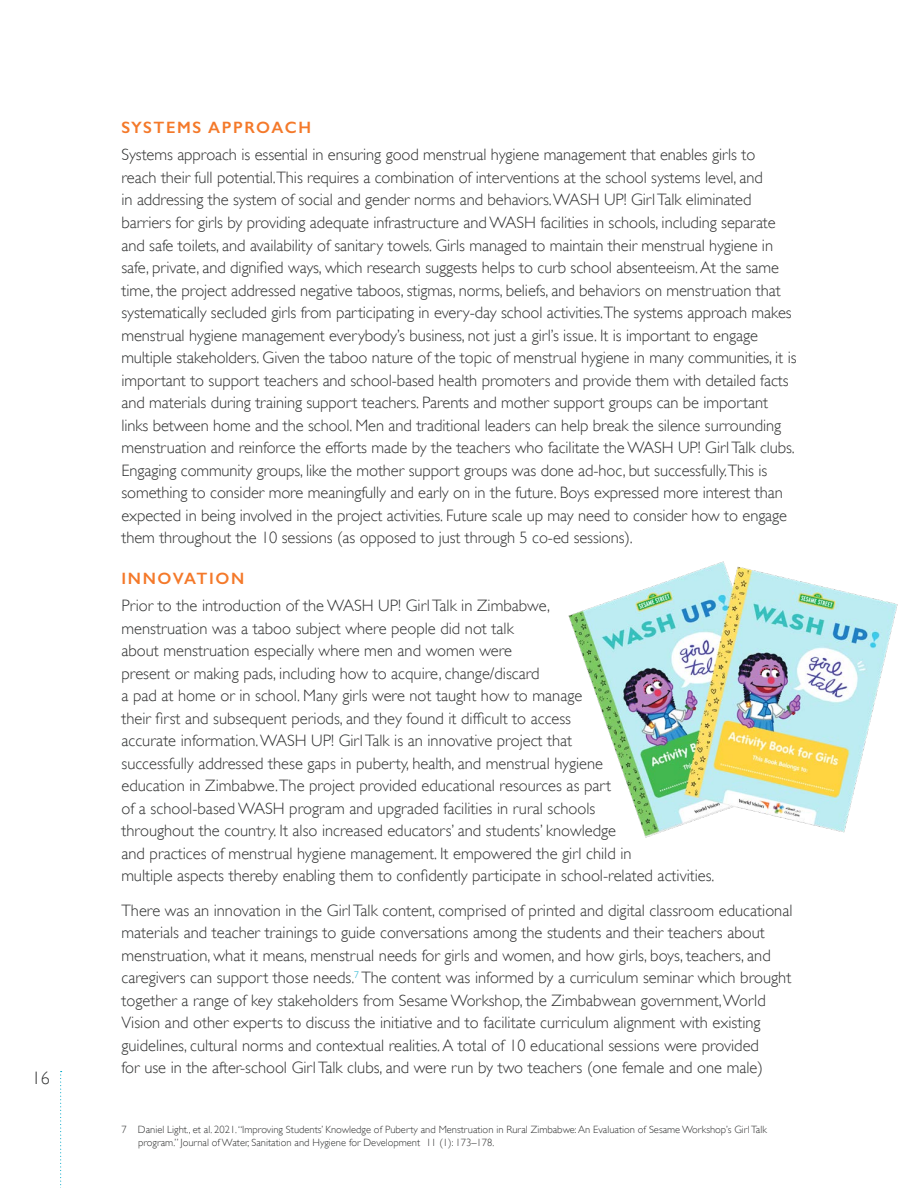
<style>
.page{position:relative;width:918px;height:1188px;background:#fff}
.page>*{position:absolute;margin:0;border:0;box-sizing:border-box;transform-origin:0 0}
.t1{font:300 18px "Gill Sans";color:#313232}
.t2{font:300 16.5px/22.5px "Gill Sans";letter-spacing:-.005em;color:#313232}
.t3{font:600 16.5px "Gill Sans";letter-spacing:.1em;color:#f4792a}
.Footnote_Text{font:300 10.5px/13.5px "Gill Sans";color:#313232}
</style>
<div class="page">
<img style="left:568px;top:562px;width:329px;height:275px">
<svg style="left:60px;top:1071px;width:2px;height:117px"></svg>
<p class="t1" style="left:32px;top:1067px;width:19px">16</p>
<h3 class="t3" style="left:122px;top:118px;width:191px">SYSTEMS APPROACH</h3>
<p class="t2" style="left:122px;top:144px;width:677px">Systems approach is essential in ensuring good menstrual hygiene management that enables girls to<br>reach their full potential.This requires a combination of interventions at the school systems level, and<br>in addressing the system of social and gender norms and behaviors. WASH UP! Girl Talk eliminated barriers for girls by providing adequate infrastructure and WASH facilities in schools, including separate and safe toilets, and availability of sanitary towels. Girls managed to maintain their menstrual hygiene in safe, private, and dignified ways, which research suggests helps to curb school absenteeism. At the same time, the project addressed negative taboos, stigmas, norms, beliefs, and behaviors on menstruation that systematically secluded girls from participating in every-day school activities.The systems approach makes menstrual hygiene management everybody’s business, not just a girl’s issue. It is important to engage multiple stakeholders. Given the taboo nature of the topic of menstrual hygiene in many communities, it is important to support teachers and school-based health promoters and provide them with detailed facts and materials during training support teachers. Parents and mother support groups can be important links between home and the school. Men and traditional leaders can help break the silence surrounding menstruation and reinforce the efforts made by the teachers who facilitate the WASH UP! Girl Talk clubs.<br>Engaging community groups, like the mother support groups was done ad-hoc, but successfully.This is something to consider more meaningfully and early on in the future. Boys expressed more interest than expected in being involved in the project activities. Future scale up may need to consider how to engage them throughout the 10 sessions (as opposed to just through 5 co-ed sessions).</p>
<h3 class="t3" style="left:122px;top:569px;width:125px">INNOVATION</h3>
<p class="t2" style="left:122px;top:595px;width:595px">Prior to the introduction of the WASH UP! Girl Talk in Zimbabwe,<br>menstruation was a taboo subject where people did not talk<br>about menstruation especially where men and women were<br>present or making pads, including how to acquire, change/discard<br>a pad at home or in school. Many girls were not taught how to manage<br>their first and subsequent periods, and they found it difficult to access<br>accurate information. WASH UP! Girl Talk is an innovative project that<br>successfully addressed these gaps in puberty, health, and menstrual hygiene<br>education in Zimbabwe.The project provided educational resources as part<br>of a school-based WASH program and upgraded facilities in rural schools<br>throughout the country. It also increased educators’ and students’ knowledge<br>and practices of menstrual hygiene management. It empowered the girl child in<br>multiple aspects thereby enabling them to confidently participate in school-related activities.</p>
<p class="t2" style="left:122px;top:899px;width:673px">There was an innovation in the Girl Talk content, comprised of printed and digital classroom educational materials and teacher trainings to guide conversations among the students and their teachers about menstruation, what it means, menstrual needs for girls and women, and how girls, boys, teachers, and caregivers can support those needs.<sup>7</sup> The content was informed by a curriculum seminar which brought together a range of key stakeholders from Sesame Workshop, the Zimbabwean government, World Vision and other experts to discuss the initiative and to facilitate curriculum alignment with existing guidelines, cultural norms and contextual realities. A total of 10 educational sessions were provided<br>for use in the after-school Girl Talk clubs, and were run by two teachers (one female and one male)</p>
<p class="Footnote_Text" style="left:138px;top:1122px;width:630px;text-indent:-16px">7 Daniel Light., et al. 2021. “Improving Students’ Knowledge of Puberty and Menstruation in Rural Zimbabwe: An Evaluation of Sesame Workshop’s Girl Talk program.” Journal of Water, Sanitation and Hygiene for Development 11 (1): 173–178.</p>
</div>
